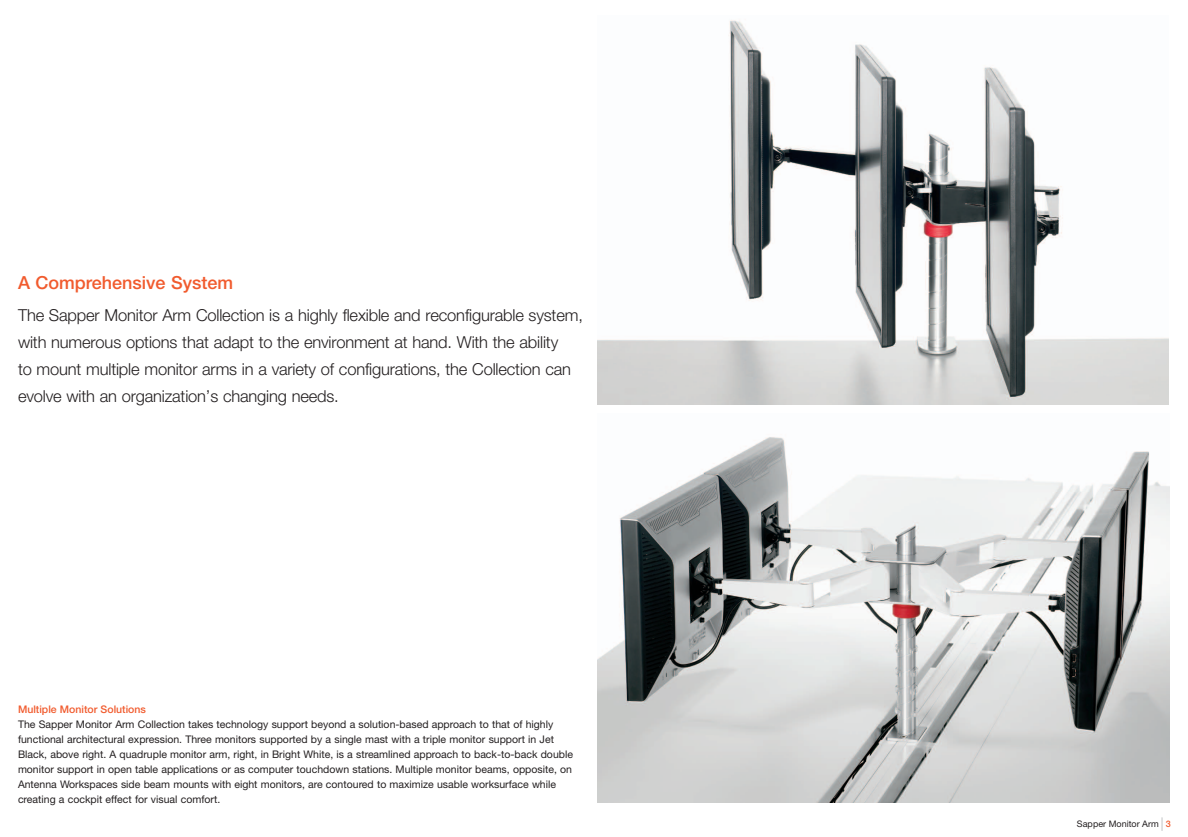
<style>
.page{position:relative;width:1188px;height:837px;background:#fff}
.page>*{position:absolute;margin:0;border:0;box-sizing:border-box;transform-origin:0 0}
.t1{font:500 18px "Helvetica Neue";color:#f15b2e}
.t2{font:300 16.5px/27px "Helvetica Neue";letter-spacing:-.01em;color:#231f20}
.t3{font:10.5px/15px "Helvetica Neue";color:#231f20}
.t4{font:500 10.5px "Helvetica Neue";color:#f15b2e}
.t5{font:9px "Helvetica Neue";color:#231f20}
.s1{font-weight:300;font-size:13.5px;color:#939598}
.s2{font-weight:500;color:#f15b2e}
</style>
<div class="page">
<img style="left:598px;top:20px;width:571px;height:385px">
<img style="left:598px;top:437px;width:571px;height:366px">
<h1 class="t1" style="left:18px;top:271px;width:217px">A Comprehensive System</h1>
<p class="t2" style="left:18px;top:301px;width:566px">The Sapper Monitor Arm Collection is a highly flexible and reconfigurable system, with numerous options that adapt to the environment at hand. With the ability<br>to mount multiple monitor arms in a variety of configurations, the Collection can evolve with an organization’s changing needs.</p>
<p class="t4" style="left:18px;top:703px;width:129px">Multiple Monitor Solutions</p>
<p class="t3" style="left:18px;top:717px;width:557px">The Sapper Monitor Arm Collection takes technology support beyond a solution-based approach to that of highly functional architectural expression. Three monitors supported by a single mast with a triple monitor support in Jet Black, above right. A quadruple monitor arm, right, in Bright White, is a streamlined approach to back-to-back double monitor support in open table applications or as computer touchdown stations. Multiple monitor beams, opposite, on Antenna Workspaces side beam mounts with eight monitors, are contoured to maximize usable worksurface while creating a cockpit effect for visual comfort.</p>
<p class="t5" style="left:1077px;top:818px;width:95px">Sapper Monitor Arm <span class="s1">|</span> <span class="s2">3</span></p>
</div>
